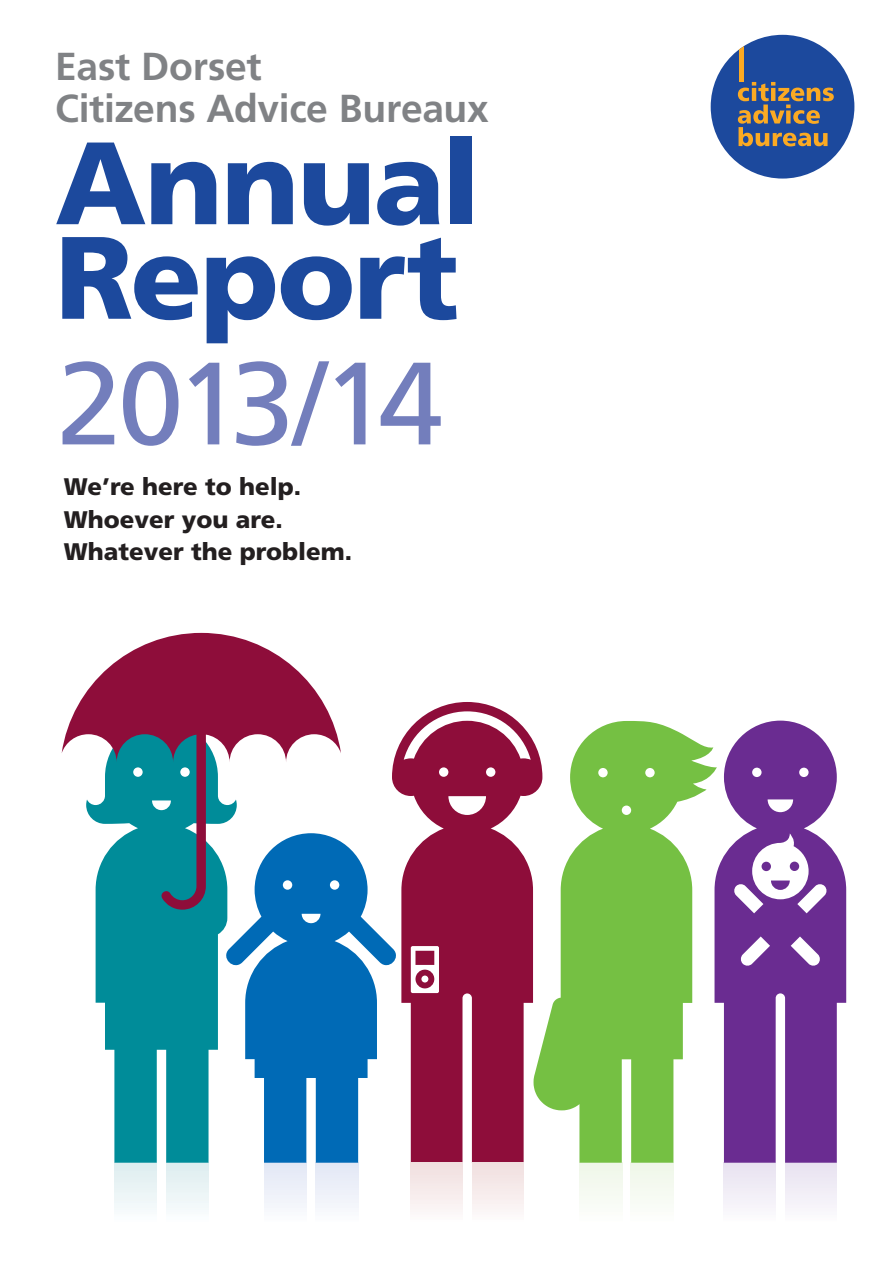
<style>
.page{position:relative;width:893px;height:1263px;background:#fff}
.page>*{position:absolute;margin:0;border:0;box-sizing:border-box;transform-origin:0 0}
.t1{font:900 117px/94.5px "Frutiger LT";letter-spacing:-.015em;color:#1c499d}
.t2{font:117px "Frutiger LT";letter-spacing:-.07em;color:#737ebc}
.t3{font:700 39px/41.2px "Frutiger LT";letter-spacing:-.01em;color:#808285}
.t4{font:900 24px/32.5px "Frutiger LT";color:#231f20}
</style>
<div class="page">
<svg style="left:392px;top:702px;width:141px;height:461px;fill:#8e0d3a"></svg>
<div style="left:114px;top:1162px;width:43px;height:101px;background:linear-gradient(to bottom,#e1eff1,#fff)"></div>
<div style="left:166px;top:1162px;width:43px;height:101px;background:linear-gradient(to bottom,#e1eff1,#fff)"></div>
<div style="left:264px;top:1162px;width:43px;height:101px;background:linear-gradient(to bottom,#e5e9f6,#fff)"></div>
<div style="left:316px;top:1162px;width:42px;height:101px;background:linear-gradient(to bottom,#e5e9f6,#fff)"></div>
<div style="left:411px;top:1162px;width:51px;height:101px;background:linear-gradient(to bottom,#f2e1e1,#fff)"></div>
<div style="left:472px;top:1162px;width:51px;height:101px;background:linear-gradient(to bottom,#f2e1e1,#fff)"></div>
<div style="left:580px;top:1162px;width:42px;height:101px;background:linear-gradient(to right,#fafcf7,#fafcf7)"></div>
<div style="left:631px;top:1162px;width:42px;height:101px;background:linear-gradient(to right,#fafcf7,#fafcf7)"></div>
<div style="left:724px;top:1162px;width:51px;height:101px;background:linear-gradient(to bottom,#eae5f2,#fff)"></div>
<div style="left:786px;top:1162px;width:50px;height:101px;background:linear-gradient(to bottom,#eae5f2,#fff)"></div>
<div style="left:711px;top:35px;width:143px;height:144px;background:#1c499d;border-radius:50%"></div>
<svg style="left:739px;top:46px;width:4px;height:35px"></svg>
<svg style="left:738px;top:82px;width:96px;height:64px"></svg>
<svg style="left:95px;top:910px;width:125px;height:253px;fill:#008c99"></svg>
<svg style="left:62px;top:633px;width:279px;height:277px"></svg>
<svg style="left:220px;top:833px;width:182px;height:330px;fill:#006ab6"></svg>
<svg style="left:533px;top:721px;width:181px;height:442px;fill:#75c043"></svg>
<svg style="left:714px;top:721px;width:132px;height:442px;fill:#6a2c91"></svg>
<h2 class="t3" style="left:55px;top:46px;width:435px">East Dorset<br>Citizens Advice Bureaux</h2>
<h1 class="t1" style="left:55px;top:136px;width:427px">Annual<br>Report</h1>
<h1 class="t2" style="left:57px;top:335px;width:388px">2013/14</h1>
<p class="t4" style="left:64px;top:471px;width:290px">We’re here to help.<br>Whoever you are.<br>Whatever the problem.</p>
</div>
